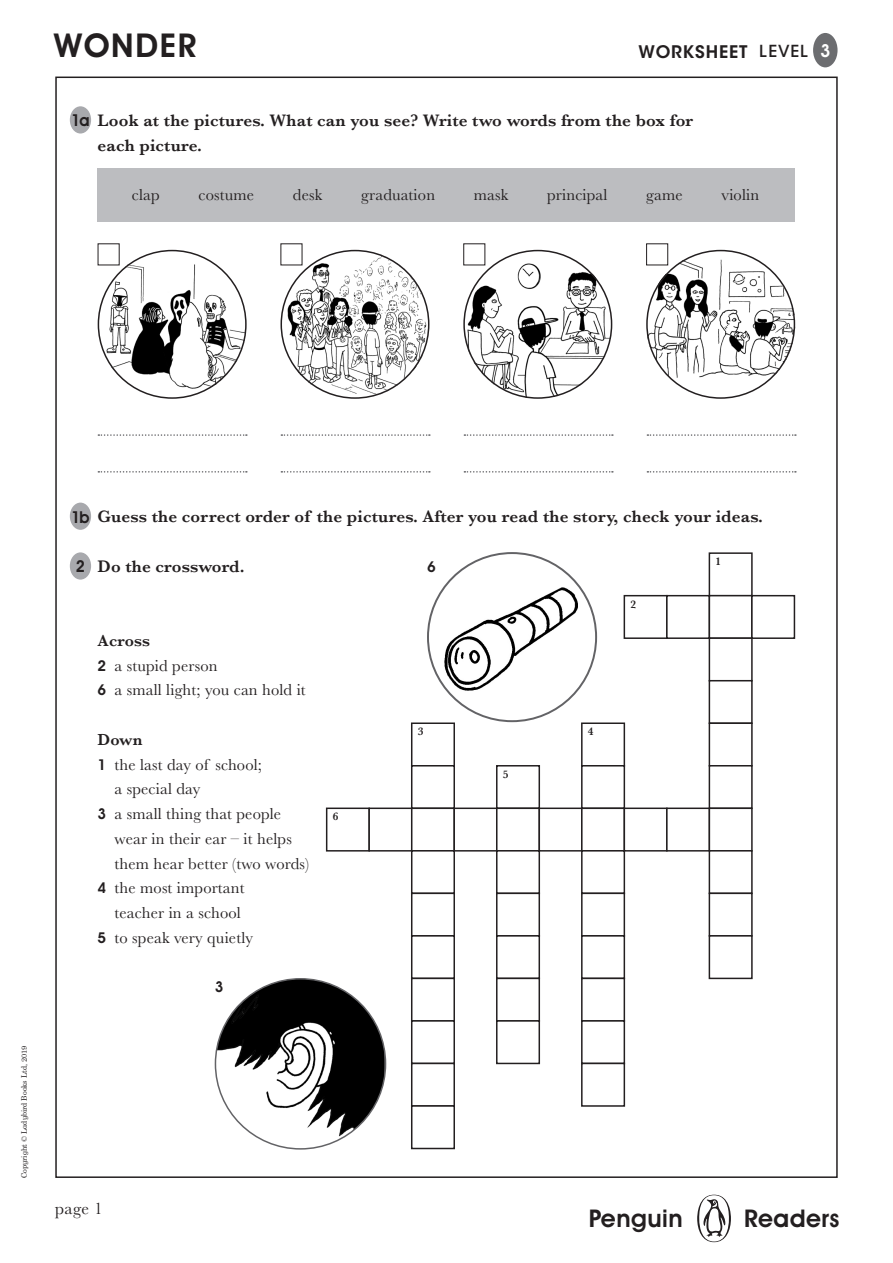
<style>
.page{position:relative;width:893px;height:1263px;background:#fff}
.page>*{position:absolute;margin:0;border:0;box-sizing:border-box;transform-origin:0 0}
.t1{font:600 33px "Avant Garde IT Cby BT";letter-spacing:.05em;color:#231f20}
.t2{font:600 24.6px "Avant Garde IT Cby BT";letter-spacing:.02em;color:#231f20}
.t3{font:600 18px "Avant Garde IT Cby BT";color:#fff}
._05b_HEADING{font:600 17.25px "Baskerville";letter-spacing:.01em;color:#231f20}
.t4{font:600 17.25px "ITC Avant Garde Std";letter-spacing:.05em;color:#231f20}
.t5{font:17.25px "Baskerville";color:#231f20}
._05_BODY{font:16.5px/24.8px "Baskerville";letter-spacing:.01em;color:#231f20}
._05_BODY-2{font:600 16.5px "Baskerville";letter-spacing:.01em;color:#231f20}
.BODY_TEXT{font:600 16.5px "Avant Garde IT Cby BT";color:#231f20;scale:.96 1}
._05_BODY-3{font:600 15px "Avant Garde IT Cby BT";color:#231f20}
._06_CROSSWORD_number{font:600 11.4px "Baskerville";color:#231f20}
.t6{font:7.5px "Century Schlbk Penguin Inf";color:#231f20}
.s1{font-weight:500;font-size:16.5px}
.s2{font-family:"Avant Garde IT Cby BT";font-weight:600;font-size:15px}
</style>
<div class="page">
<div style="left:697px;top:1195px;width:34px;height:47px;background:#231f20;border-radius:50%"></div>
<svg style="left:699px;top:1195px;width:30px;height:46px"></svg>
<div style="left:813px;top:33px;width:24px;height:34px;background:#6c6d70;border-radius:50%"></div>
<div style="left:98px;top:169px;width:697px;height:53px;background:#bcbdc0"></div>
<svg style="left:98px;top:434px;width:149px;height:2px"></svg>
<svg style="left:281px;top:434px;width:149px;height:2px"></svg>
<svg style="left:464px;top:434px;width:149px;height:2px"></svg>
<svg style="left:647px;top:434px;width:149px;height:2px"></svg>
<svg style="left:98px;top:471px;width:149px;height:2px"></svg>
<svg style="left:281px;top:471px;width:149px;height:2px"></svg>
<svg style="left:464px;top:471px;width:149px;height:2px"></svg>
<svg style="left:647px;top:471px;width:149px;height:2px"></svg>
<div style="left:70px;top:106px;width:21px;height:28px;background:#a8a9ad;border-radius:50%"></div>
<div style="left:70px;top:503px;width:21px;height:27px;background:#a8a9ad;border-radius:50%"></div>
<div style="left:70px;top:552px;width:21px;height:28px;background:#a8a9ad;border-radius:50%"></div>
<img style="left:98px;top:250px;width:149px;height:149px;border-radius:74px">
<img style="left:280px;top:250px;width:149px;height:149px;border-radius:74px">
<img style="left:463px;top:250px;width:149px;height:149px;border-radius:74px">
<img style="left:646px;top:251px;width:149px;height:147px">
<div style="left:647px;top:244px;width:21px;height:21px;background:#fff"></div>
<div style="left:646px;top:243px;width:22px;height:22px;border:1px solid #231f20"></div>
<div style="left:326px;top:807px;width:44px;height:44px;border:2px solid #231f20"></div>
<div style="left:368px;top:807px;width:44px;height:44px;border:2px solid #231f20"></div>
<div style="left:411px;top:722px;width:44px;height:44px;border:2px solid #231f20"></div>
<div style="left:411px;top:765px;width:44px;height:44px;border:2px solid #231f20"></div>
<div style="left:411px;top:807px;width:44px;height:44px;border:2px solid #231f20"></div>
<div style="left:411px;top:850px;width:44px;height:44px;border:2px solid #231f20"></div>
<div style="left:411px;top:892px;width:44px;height:45px;border:2px solid #231f20"></div>
<div style="left:411px;top:935px;width:44px;height:44px;border:2px solid #231f20"></div>
<div style="left:411px;top:978px;width:44px;height:44px;border:2px solid #231f20"></div>
<div style="left:411px;top:1020px;width:44px;height:44px;border:2px solid #231f20"></div>
<div style="left:411px;top:1063px;width:44px;height:44px;border:2px solid #231f20"></div>
<div style="left:411px;top:1105px;width:44px;height:44px;border:2px solid #231f20"></div>
<div style="left:453px;top:807px;width:44px;height:44px;border:2px solid #231f20"></div>
<div style="left:496px;top:765px;width:44px;height:44px;border:2px solid #231f20"></div>
<div style="left:496px;top:807px;width:44px;height:44px;border:2px solid #231f20"></div>
<div style="left:496px;top:850px;width:44px;height:44px;border:2px solid #231f20"></div>
<div style="left:496px;top:892px;width:44px;height:45px;border:2px solid #231f20"></div>
<div style="left:496px;top:935px;width:44px;height:44px;border:2px solid #231f20"></div>
<div style="left:496px;top:978px;width:44px;height:44px;border:2px solid #231f20"></div>
<div style="left:496px;top:1020px;width:44px;height:44px;border:2px solid #231f20"></div>
<div style="left:538px;top:807px;width:45px;height:44px;border:2px solid #231f20"></div>
<div style="left:581px;top:722px;width:44px;height:44px;border:2px solid #231f20"></div>
<div style="left:581px;top:765px;width:44px;height:44px;border:2px solid #231f20"></div>
<div style="left:581px;top:807px;width:44px;height:44px;border:2px solid #231f20"></div>
<div style="left:581px;top:850px;width:44px;height:44px;border:2px solid #231f20"></div>
<div style="left:581px;top:892px;width:44px;height:45px;border:2px solid #231f20"></div>
<div style="left:581px;top:935px;width:44px;height:44px;border:2px solid #231f20"></div>
<div style="left:581px;top:978px;width:44px;height:44px;border:2px solid #231f20"></div>
<div style="left:581px;top:1020px;width:44px;height:44px;border:2px solid #231f20"></div>
<div style="left:581px;top:1063px;width:44px;height:44px;border:2px solid #231f20"></div>
<div style="left:624px;top:595px;width:44px;height:44px;border:2px solid #231f20"></div>
<div style="left:624px;top:807px;width:44px;height:44px;border:2px solid #231f20"></div>
<div style="left:666px;top:595px;width:44px;height:44px;border:2px solid #231f20"></div>
<div style="left:666px;top:807px;width:44px;height:44px;border:2px solid #231f20"></div>
<div style="left:709px;top:552px;width:44px;height:44px;border:2px solid #231f20"></div>
<div style="left:709px;top:595px;width:44px;height:44px;border:2px solid #231f20"></div>
<div style="left:709px;top:637px;width:44px;height:44px;border:2px solid #231f20"></div>
<div style="left:709px;top:680px;width:44px;height:44px;border:2px solid #231f20"></div>
<div style="left:709px;top:722px;width:44px;height:44px;border:2px solid #231f20"></div>
<div style="left:709px;top:765px;width:44px;height:44px;border:2px solid #231f20"></div>
<div style="left:709px;top:807px;width:44px;height:44px;border:2px solid #231f20"></div>
<div style="left:709px;top:850px;width:44px;height:44px;border:2px solid #231f20"></div>
<div style="left:709px;top:892px;width:44px;height:45px;border:2px solid #231f20"></div>
<div style="left:709px;top:935px;width:44px;height:44px;border:2px solid #231f20"></div>
<div style="left:751px;top:595px;width:44px;height:44px;border:2px solid #231f20"></div>
<img style="left:217px;top:979px;width:168px;height:170px">
<img style="left:428px;top:553px;width:168px;height:168px;border-radius:84px">
<h1 class="t1" style="left:54px;top:26px;width:144px">WONDER</h1>
<p class="t3" style="left:820px;top:40px;width:12px">3</p>
<p class="t4" style="left:639px;top:41px;width:171px">WORKSHEET <span class="s1">LEVEL</span></p>
<p class="BODY_TEXT" style="left:71px;top:110px;width:21px">1a</p>
<p class="_05b_HEADING" style="left:98px;top:108px;width:597px">Look at the pictures. What can you see? Write two words from the box for</p>
<p class="_05b_HEADING" style="left:98px;top:133px;width:106px">each picture.</p>
<p class="_05_BODY" style="left:132px;top:183px;width:29px">clap</p>
<p class="_05_BODY" style="left:199px;top:183px;width:57px">costume</p>
<p class="_05_BODY" style="left:293px;top:183px;width:31px">desk</p>
<p class="_05_BODY" style="left:361px;top:183px;width:75px">graduation</p>
<p class="_05_BODY" style="left:474px;top:183px;width:36px">mask</p>
<p class="_05_BODY" style="left:547px;top:183px;width:62px">principal</p>
<p class="_05_BODY" style="left:646px;top:183px;width:38px">game</p>
<p class="_05_BODY" style="left:722px;top:183px;width:39px">violin</p>
<p class="t6" style="left:19px;top:1178px;width:134px;rotate:-90deg">Copyright © Ladybird Books Ltd, 2019</p>
<p class="BODY_TEXT" style="left:71px;top:507px;width:21px">1b</p>
<p class="BODY_TEXT" style="left:76px;top:556px;width:11px">2</p>
<p class="_05b_HEADING" style="left:98px;top:504px;width:667px">Guess the correct order of the pictures. After you read the story, check your ideas.</p>
<p class="_05b_HEADING" style="left:98px;top:554px;width:149px">Do the crossword.</p>
<p class="_06_CROSSWORD_number" style="left:715px;top:553px;width:7px">1</p>
<p class="_05_BODY-3" style="left:427px;top:557px;width:10px">6</p>
<p class="_05_BODY-2" style="left:98px;top:629px;width:54px">Across</p>
<p class="_05_BODY" style="left:98px;top:653px;width:122px"><span class="s2">2</span> a stupid person</p>
<p class="_05_BODY" style="left:98px;top:678px;width:210px"><span class="s2">6</span> a small light; you can hold it</p>
<p class="_05_BODY-2" style="left:98px;top:728px;width:47px">Down</p>
<p class="_05_BODY" style="left:115px;top:752px;width:149px;text-indent:-17px"><span class="s2">1</span> the last day of school; a special day</p>
<p class="_05_BODY" style="left:115px;top:802px;width:196px;text-indent:-17px"><span class="s2">3</span> a small thing that people wear in their ear – it helps them hear better (two words)</p>
<p class="_05_BODY" style="left:98px;top:876px;width:149px;text-align:right"><span class="s2">4</span> the most important teacher in a school</p>
<p class="_05_BODY" style="left:98px;top:925px;width:157px"><span class="s2">5</span> to speak very quietly</p>
<p class="_06_CROSSWORD_number" style="left:333px;top:809px;width:7px">6</p>
<p class="_06_CROSSWORD_number" style="left:418px;top:723px;width:7px">3</p>
<p class="_06_CROSSWORD_number" style="left:503px;top:766px;width:7px">5</p>
<p class="_06_CROSSWORD_number" style="left:630px;top:596px;width:7px">2</p>
<p class="_06_CROSSWORD_number" style="left:588px;top:723px;width:7px">4</p>
<p class="_05_BODY-3" style="left:215px;top:978px;width:10px">3</p>
<p class="t5" style="left:55px;top:1197px;width:49px">page 1</p>
<h2 class="t2" style="left:589px;top:1203px;width:96px">Penguin</h2>
<h2 class="t2" style="left:744px;top:1203px;width:97px">Readers</h2>
</div>
